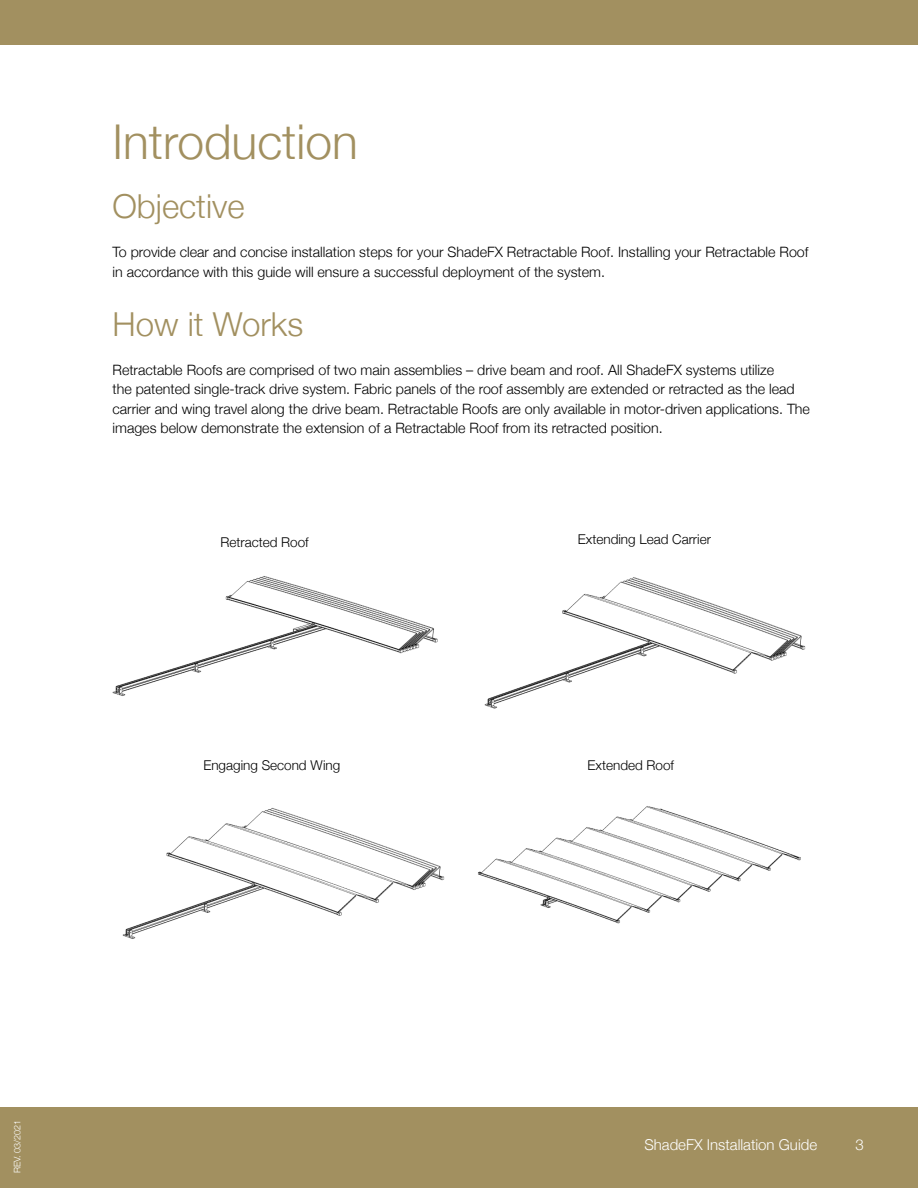
<style>
.page{position:relative;width:918px;height:1188px;background:#fff}
.page>*{position:absolute;margin:0;border:0;box-sizing:border-box;transform-origin:0 0}
.t1{font:300 48px "Helvetica Neue";color:#a29060}
.t2{font:300 33px "Helvetica Neue";color:#a29060}
.t3{font:300 15px "Helvetica Neue";color:#fff}
.t4{font:300 14.25px/19.5px "Helvetica Neue";color:#000}
.t5{font:300 13.5px "Helvetica Neue";color:#000}
.t6{font:300 9px "Helvetica Neue";color:#fff}
</style>
<div class="page">
<div style="left:0;top:0;width:918px;height:45px;background:#a29060"></div>
<div style="left:0;top:1107px;width:918px;height:81px;background:#a29060"></div>
<img style="left:112px;top:576px;width:326px;height:120px">
<img style="left:484px;top:577px;width:322px;height:132px">
<img style="left:122px;top:808px;width:323px;height:131px">
<img style="left:478px;top:806px;width:323px;height:118px">
<h1 class="t1" style="left:112px;top:103px;width:247px">Introduction</h1>
<h2 class="t2" style="left:112px;top:180px;width:134px">Objective</h2>
<p class="t4" style="left:112px;top:241px;width:698px">To provide clear and concise installation steps for your ShadeFX Retractable Roof. Installing your Retractable Roof in accordance with this guide will ensure a successful deployment of the system.</p>
<h2 class="t2" style="left:112px;top:297px;width:192px">How it Works</h2>
<p class="t4" style="left:112px;top:359px;width:699px">Retractable Roofs are comprised of two main assemblies – drive beam and roof. All ShadeFX systems utilize<br>the patented single-track drive system. Fabric panels of the roof assembly are extended or retracted as the lead carrier and wing travel along the drive beam. Retractable Roofs are only available in motor-driven applications. The images below demonstrate the extension of a Retractable Roof from its retracted position.</p>
<p class="t5" style="left:220px;top:531px;width:90px">Retracted Roof</p>
<p class="t5" style="left:578px;top:529px;width:135px">Extending Lead Carrier</p>
<p class="t5" style="left:203px;top:754px;width:138px">Engaging Second Wing</p>
<p class="t5" style="left:588px;top:754px;width:88px">Extended Roof</p>
<p class="t6" style="left:10px;top:1173px;width:55px;rotate:-90deg">REV. 03/2021</p>
<p class="t3" style="left:644px;top:1133px;width:174px">ShadeFX Installation Guide</p>
<p class="t3" style="left:856px;top:1133px;width:10px">3</p>
</div>
